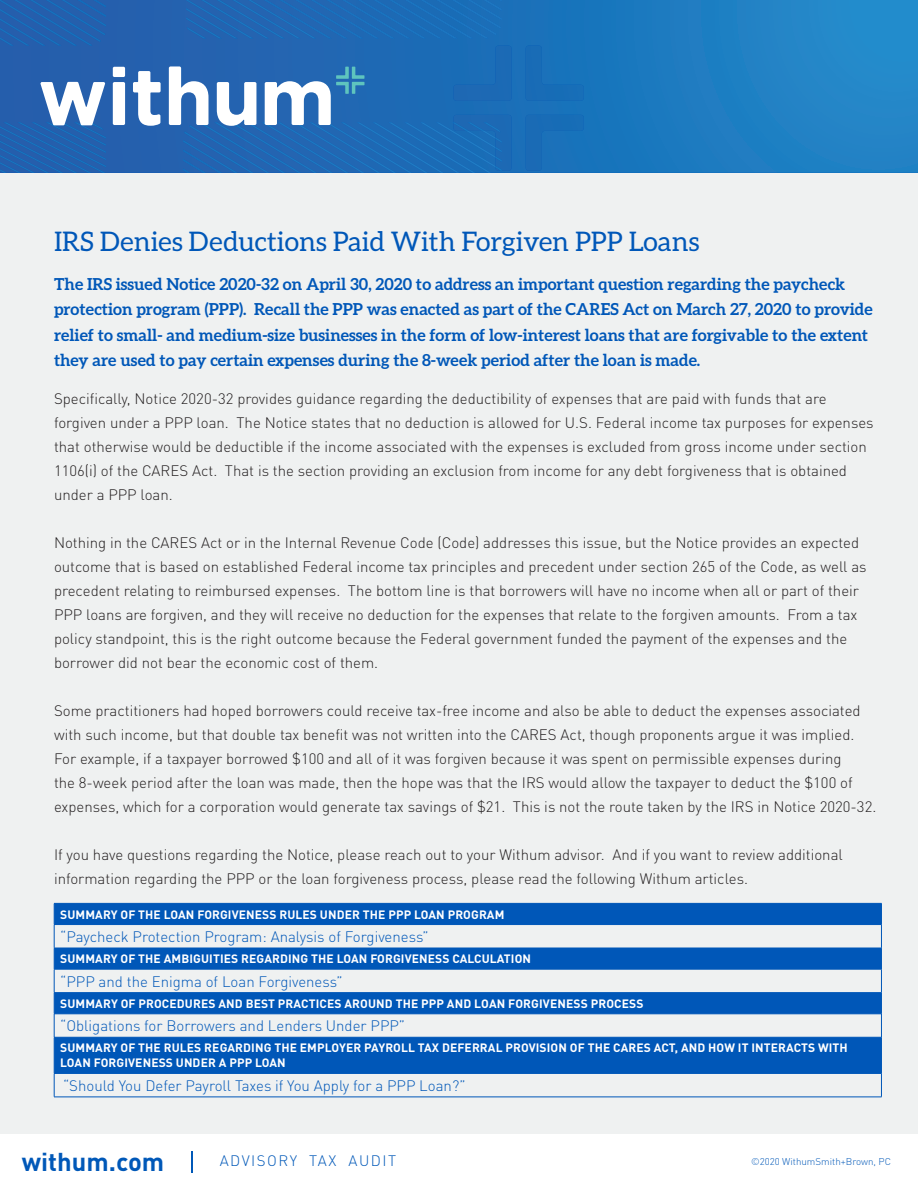
<style>
.page{position:relative;width:918px;height:1188px;background:#fff}
.page>*{position:absolute;margin:0;border:0;box-sizing:border-box;transform-origin:0 0}
.t1{font:27px "Aleo";color:#0057b8}
.t2{font:700 25.5px "DINOT";color:#0058b8}
.Intro{font:700 16.5px/25.5px "Aleo";color:#0057b8}
.t3{font:300 15px/24px "DINOT";color:#231f20}
.t4{font:300 15px "DINOT";color:#0057b8}
.t5{font:300 15px "DINOT";letter-spacing:.1em;color:#0058b8}
.t6{font:700 12px/15px "DINOT";letter-spacing:.01em;color:#fff}
.t7{font:300 9.75px "DINOT";color:#0058b8}
</style>
<div class="page">
<div style="left:0;top:173px;width:918px;height:961px;background:#eff1f1"></div>
<svg style="left:502px;top:0;width:416px;height:173px;background:#1e7dc2"></svg>
<svg style="left:0;top:0;width:502px;height:173px;background:#2461ae"></svg>
<svg style="left:0;top:0;width:106px;height:46px;background:#2161ae"></svg>
<svg style="left:186px;top:0;width:316px;height:38px;background:#1e69b5"></svg>
<div style="left:526px;top:115px;width:58px;height:56px;background:#1a70b9"></div>
<div style="left:526px;top:46px;width:58px;height:55px;background:#1871ba"></div>
<svg style="left:0;top:82px;width:106px;height:91px"></svg>
<div style="left:113px;top:82px;width:12px;height:43px;background:#fff;border-radius:2px"></div>
<svg style="left:133px;top:71px;width:28px;height:55px"></svg>
<svg style="left:169px;top:46px;width:343px;height:127px;background:#3678bb"></svg>
<div style="left:113px;top:67px;width:12px;height:10px;background:#fff;border-radius:2px"></div>
<hr style="left:191px;top:1152px;width:2px;height:21px;background:#0058b8">
<svg style="left:55px;top:904px;width:826px;height:169px;fill:#0057b8"></svg>
<hr style="left:54px;top:903px;width:828px;height:1px;background:#0057b8">
<hr style="left:54px;top:924px;width:828px;height:1px;background:#0057b8">
<hr style="left:54px;top:948px;width:828px;height:1px;background:#0057b8">
<hr style="left:54px;top:969px;width:828px;height:1px;background:#0057b8">
<hr style="left:54px;top:992px;width:828px;height:1px;background:#0057b8">
<hr style="left:54px;top:1014px;width:828px;height:1px;background:#0057b8">
<svg style="left:54px;top:904px;width:1px;height:133px"></svg>
<svg style="left:881px;top:904px;width:1px;height:133px"></svg>
<hr style="left:54px;top:1037px;width:828px;height:1px;background:#0057b8">
<hr style="left:54px;top:1037px;width:1px;height:36px;background:#0057b8">
<hr style="left:881px;top:1037px;width:1px;height:36px;background:#0057b8">
<hr style="left:54px;top:1073px;width:828px;height:1px;background:#0057b8">
<svg style="left:54px;top:1074px;width:1px;height:23px"></svg>
<svg style="left:881px;top:1074px;width:1px;height:23px"></svg>
<hr style="left:54px;top:1097px;width:828px;height:1px;background:#0057b8">
<p class="t1" style="left:54px;top:226px;width:647px">IRS Denies Deductions Paid With Forgiven PPP Loans</p>
<p class="Intro" style="left:54px;top:271px;width:820px">The IRS issued Notice 2020-32 on April 30, 2020 to address an important question regarding the paycheck protection program (PPP). Recall the PPP was enacted as part of the CARES Act on March 27, 2020 to provide relief to small- and medium-size businesses in the form of low-interest loans that are forgivable to the extent they are used to pay certain expenses during the 8-week period after the loan is made.</p>
<p class="t3" style="left:54px;top:385px;width:821px">Specifically, Notice 2020-32 provides guidance regarding the deductibility of expenses that are paid with funds that are forgiven under a PPP loan. The Notice states that no deduction is allowed for U.S. Federal income tax purposes for expenses that otherwise would be deductible if the income associated with the expenses is excluded from gross income under section 1106(i) of the CARES Act. That is the section providing an exclusion from income for any debt forgiveness that is obtained under a PPP loan.</p>
<p class="t3" style="left:54px;top:529px;width:814px">Nothing in the CARES Act or in the Internal Revenue Code (Code) addresses this issue, but the Notice provides an expected outcome that is based on established Federal income tax principles and precedent under section 265 of the Code, as well as precedent relating to reimbursed expenses. The bottom line is that borrowers will have no income when all or part of their PPP loans are forgiven, and they will receive no deduction for the expenses that relate to the forgiven amounts. From a tax policy standpoint, this is the right outcome because the Federal government funded the payment of the expenses and the borrower did not bear the economic cost of them.</p>
<p class="t3" style="left:54px;top:697px;width:824px">Some practitioners had hoped borrowers could receive tax-free income and also be able to deduct the expenses associated with such income, but that double tax benefit was not written into the CARES Act, though proponents argue it was implied.<br>For example, if a taxpayer borrowed $100 and all of it was forgiven because it was spent on permissible expenses during<br>the 8-week period after the loan was made, then the hope was that the IRS would allow the taxpayer to deduct the $100 of expenses, which for a corporation would generate tax savings of $21. This is not the route taken by the IRS in Notice 2020-32.</p>
<p class="t3" style="left:54px;top:841px;width:790px">If you have questions regarding the Notice, please reach out to your Withum advisor. And if you want to review additional information regarding the PPP or the loan forgiveness process, please read the following Withum articles.</p>
<p class="t6" style="left:60px;top:906px;width:446px">SUMMARY OF THE LOAN FORGIVENESS RULES UNDER THE PPP LOAN PROGRAM</p>
<p class="t4" style="left:60px;top:925px;width:370px">“Paycheck Protection Program: Analysis of Forgiveness”</p>
<p class="t6" style="left:60px;top:950px;width:472px">SUMMARY OF THE AMBIGUITIES REGARDING THE LOAN FORGIVENESS CALCULATION</p>
<p class="t4" style="left:60px;top:970px;width:284px">“PPP and the Enigma of Loan Forgiveness”</p>
<p class="t6" style="left:60px;top:995px;width:585px">SUMMARY OF PROCEDURES AND BEST PRACTICES AROUND THE PPP AND LOAN FORGIVENESS PROCESS</p>
<p class="t4" style="left:60px;top:1015px;width:347px">“Obligations for Borrowers and Lenders Under PPP”</p>
<p class="t6" style="left:60px;top:1039px;width:789px">SUMMARY OF THE RULES REGARDING THE EMPLOYER PAYROLL TAX DEFERRAL PROVISION OF THE CARES ACT, AND HOW IT INTERACTS WITH<br>LOAN FORGIVENESS UNDER A PPP LOAN</p>
<p class="t4" style="left:63px;top:1074px;width:404px">“Should You Defer Payroll Taxes if You Apply for a PPP Loan?”</p>
<h2 class="t2" style="left:22px;top:1142px;width:144px">withum.com</h2>
<p class="t5" style="left:220px;top:1149px;width:178px">ADVISORY TAX AUDIT</p>
<p class="t7" style="left:751px;top:1154px;width:141px">©2020 WithumSmith+Brown, PC</p>
</div>
